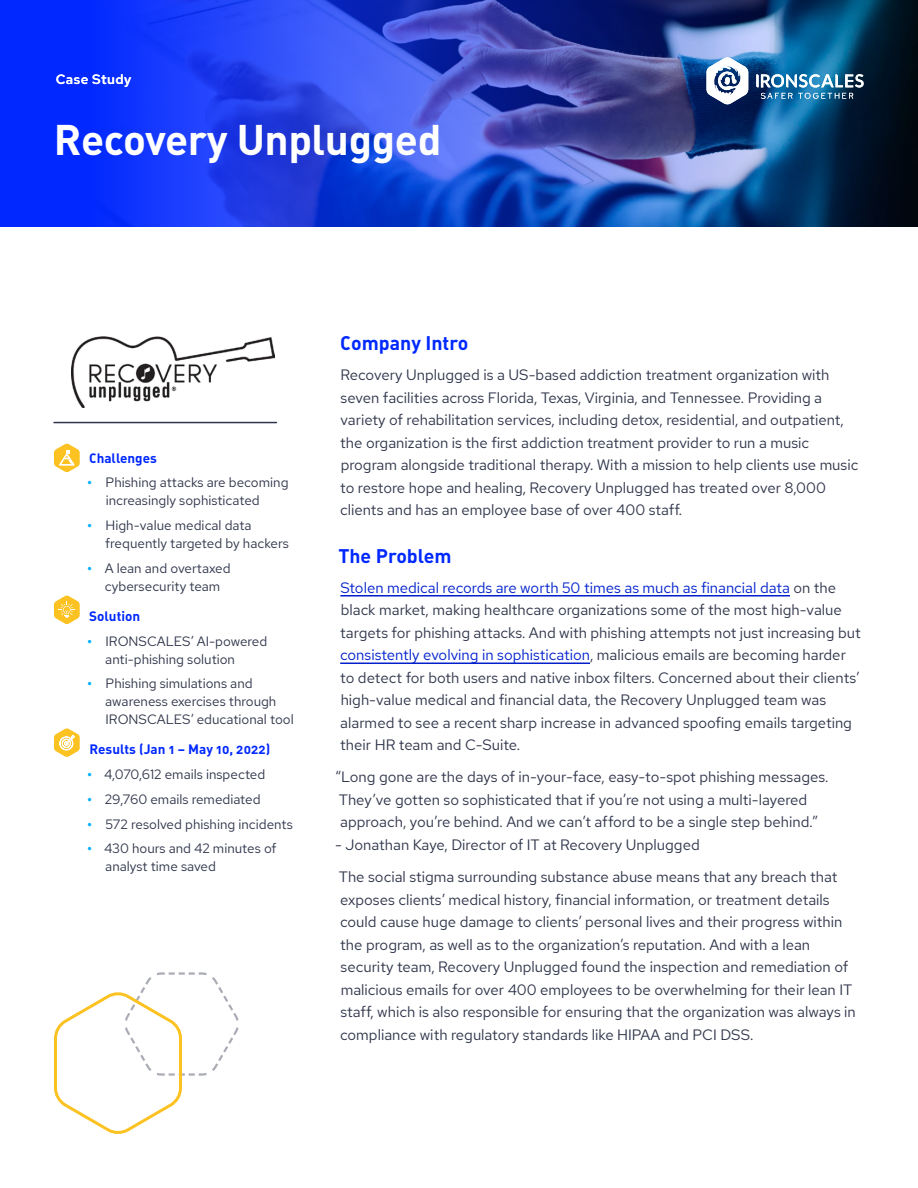
<style>
.page{position:relative;width:918px;height:1188px;background:#fff}
.page>*{position:absolute;margin:0;border:0;box-sizing:border-box;transform-origin:0 0}
.Headline_-_White{font:42.3px "DIN Bold Alternate";letter-spacing:-.01em;color:#fff}
.Body_Copy_-_Subhead{font:19.5px "DIN Bold Alternate";color:#0128ff}
.Body_Copy{font:15px/22.5px "Red Hat Text";color:#2f354a}
.t1{font:13.5px/18px "Red Hat Text";color:#2f354a}
.Sidebar_-_H1{font:13.5px "DIN Bold Alternate";color:#0128ff}
.Eyebrow_-_White{font:500 13.5px "Red Hat Text";letter-spacing:.03em;color:#fff}
.s1{font-weight:700;color:#00afff}
.s2{color:#0120cc}
</style>
<div class="page">
<hr style="left:340px;top:595px;width:450px;height:2px;background:#0120cc">
<hr style="left:340px;top:663px;width:250px;height:1px;background:#0120cc">
<hr style="left:54px;top:422px;width:222px;height:1px;background:#2f354a">
<svg style="left:54px;top:444px;width:26px;height:28px"></svg>
<svg style="left:54px;top:728px;width:26px;height:29px"></svg>
<svg style="left:54px;top:595px;width:26px;height:29px"></svg>
<svg style="left:54px;top:972px;width:185px;height:162px"></svg>
<img style="left:0;top:0;width:918px;height:227px">
<img style="left:72px;top:336px;width:203px;height:71px">
<img style="left:707px;top:57px;width:157px;height:48px">
<p class="Eyebrow_-_White" style="left:56px;top:71px;width:77px">Case Study</p>
<p class="Headline_-_White" style="left:54px;top:112px;width:389px">Recovery Unplugged</p>
<p class="Sidebar_-_H1" style="left:89px;top:449px;width:69px">Challenges</p>
<p class="t1" style="left:106px;top:473px;width:184px;text-indent:-18px"><span class="s1">•</span> Phishing attacks are becoming increasingly sophisticated</p>
<p class="t1" style="left:105px;top:516px;width:185px;text-indent:-18px"><span class="s1">•</span> High-value medical data frequently targeted by hackers</p>
<p class="t1" style="left:87px;top:559px;width:145px;text-align:center"><span class="s1">•</span> A lean and overtaxed cybersecurity team</p>
<p class="Sidebar_-_H1" style="left:89px;top:607px;width:52px">Solution</p>
<p class="t1" style="left:105px;top:632px;width:164px;text-indent:-18px"><span class="s1">•</span> IRONSCALES’ AI-powered anti-phishing solution</p>
<p class="t1" style="left:105px;top:674px;width:190px;text-indent:-18px"><span class="s1">•</span> Phishing simulations and awareness exercises through<br>IRONSCALES’ educational tool</p>
<p class="Sidebar_-_H1" style="left:89px;top:741px;width:182px">Results (Jan 1 – May 10, 2022)</p>
<p class="t1" style="left:87px;top:765px;width:180px"><span class="s1">•</span> 4,070,612 emails inspected</p>
<p class="t1" style="left:87px;top:790px;width:175px"><span class="s1">•</span> 29,760 emails remediated</p>
<p class="t1" style="left:87px;top:815px;width:207px"><span class="s1">•</span> 572 resolved phishing incidents</p>
<p class="t1" style="left:105px;top:839px;width:173px;text-indent:-18px"><span class="s1">•</span> 430 hours and 42 minutes of analyst time saved</p>
<p class="Body_Copy_-_Subhead" style="left:340px;top:331px;width:130px">Company Intro</p>
<p class="Body_Copy" style="left:340px;top:364px;width:520px">Recovery Unplugged is a US-based addiction treatment organization with seven facilities across Florida, Texas, Virginia, and Tennessee. Providing a variety of rehabilitation services, including detox, residential, and outpatient, the organization is the first addiction treatment provider to run a music program alongside traditional therapy. With a mission to help clients use music to restore hope and healing, Recovery Unplugged has treated over 8,000 clients and has an employee base of over 400 staff.</p>
<p class="Body_Copy_-_Subhead" style="left:338px;top:543px;width:115px">The Problem</p>
<p class="Body_Copy" style="left:340px;top:576px;width:522px"><span class="s2">Stolen medical records are worth 50 times as much as financial data</span> on the black market, making healthcare organizations some of the most high-value targets for phishing attacks. And with phishing attempts not just increasing but <span class="s2">consistently evolving in sophistication</span>, malicious emails are becoming harder to detect for both users and native inbox filters. Concerned about their clients’ high-value medical and financial data, the Recovery Unplugged team was alarmed to see a recent sharp increase in advanced spoofing emails targeting their HR team and C-Suite.</p>
<p class="Body_Copy" style="left:335px;top:766px;width:495px">“Long gone are the days of in-your-face, easy-to-spot phishing messages.<br>They’ve gotten so sophisticated that if you’re not using a multi-layered approach, you’re behind. And we can’t afford to be a single step behind.”</p>
<p class="Body_Copy" style="left:335px;top:833px;width:366px">- Jonathan Kaye, Director of IT at Recovery Unplugged</p>
<p class="Body_Copy" style="left:339px;top:865px;width:519px">The social stigma surrounding substance abuse means that any breach that exposes clients’ medical history, financial information, or treatment details could cause huge damage to clients’ personal lives and their progress within the program, as well as to the organization’s reputation. And with a lean security team, Recovery Unplugged found the inspection and remediation of malicious emails for over 400 employees to be overwhelming for their lean IT staff, which is also responsible for ensuring that the organization was always in compliance with regulatory standards like HIPAA and PCI DSS.</p>
</div>
